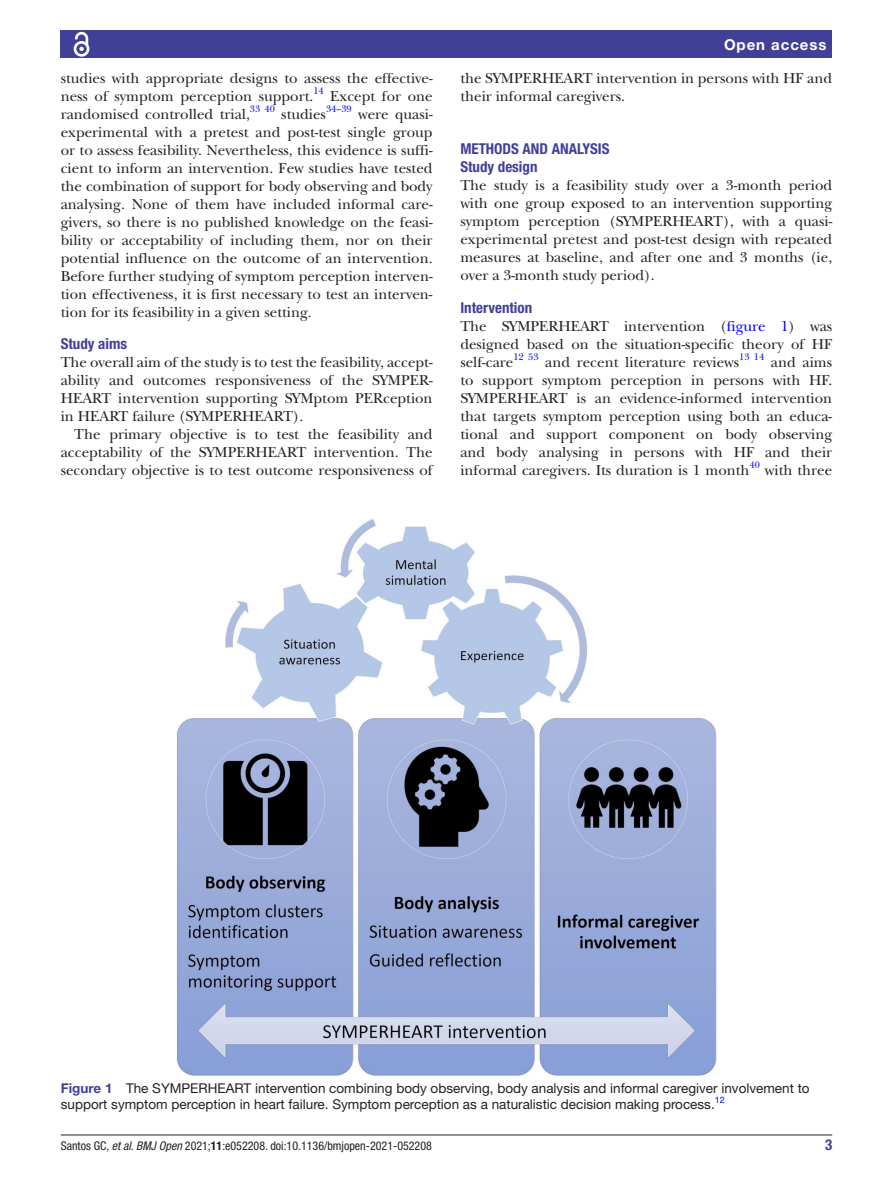
<style>
.page{position:relative;width:893px;height:1191px;background:#fff}
.page>*{position:absolute;margin:0;border:0;box-sizing:border-box;transform-origin:0 0}
.t1{font:15px/18px "New Baskerville";color:#231f20;text-align:justify}
.t2{font:700 condensed 15px/18px "Helvetica Neue LT Std";color:#414099}
.t3{font:700 15px "Helvetica Neue LT Std";letter-spacing:.065em;color:#fff}
.t4{font:13.5px/16.2px "Helvetica Neue LT Std";color:#231f20}
.t5{font:condensed 12px "Helvetica Neue LT Std";color:#231f20}
.t6{font:9.9px "New Baskerville";color:#00f}
.s1{color:#00f}
.s2{font-weight:700;color:#414099}
.s3{font-style:italic}
.s4{font-weight:700}
</style>
<div class="page">
<hr style="left:61px;top:1134px;width:771px;height:1px;background:#231f20">
<div style="left:61px;top:31px;width:771px;height:27px;background:#414099"></div>
<svg style="left:73px;top:31px;width:17px;height:26px"></svg>
<img style="left:176px;top:519px;width:540px;height:556px">
<p class="t1" style="left:61px;top:69px;width:373px">studies with appropriate designs to assess the effective&shy;ness of symptom perception support.</p>
<p class="t6" style="left:313px;top:85px;width:12px">14</p>
<p class="t1" style="left:330px;top:87px;width:104px">Except for one</p>
<p class="t1" style="left:61px;top:105px;width:191px">randomised controlled trial,</p>
<p class="t6" style="left:250px;top:103px;width:26px">33 40</p>
<p class="t1" style="left:281px;top:105px;width:46px">studies</p>
<p class="t6" style="left:326px;top:103px;width:27px">34–39</p>
<p class="t1" style="left:61px;top:105px;width:373px;text-indent:297px">were quasi&shy;experimental with a pretest and post-test single group or to assess feasibility. Nevertheless, this evidence is suffi&shy;cient to inform an intervention. Few studies have tested the combination of support for body observing and body analysing. None of them have included informal care&shy;givers, so there is no published knowledge on the feasi&shy;bility or acceptability of including them, nor on their potential influence on the outcome of an intervention.<br>Before further studying of symptom perception interven&shy;tion effectiveness, it is first necessary to test an interven&shy;tion for its feasibility in a given setting.</p>
<p class="t2" style="left:61px;top:334px;width:68px">Study aims</p>
<p class="t1" style="left:61px;top:353px;width:373px">The overall aim of the study is to test the feasibility, accept&shy;ability and outcomes responsiveness of the SYMPER-HEART intervention supporting SYMptom PERception in HEART failure (SYMPERHEART).</p>
<p class="t1" style="left:61px;top:425px;width:373px;text-indent:13px">The primary objective is to test the feasibility and acceptability of the SYMPERHEART intervention. The secondary objective is to test outcome responsiveness of</p>
<p class="t3" style="left:724px;top:35px;width:104px">Open access</p>
<p class="t1" style="left:460px;top:69px;width:373px">the SYMPERHEART intervention in persons with HF and their informal caregivers.</p>
<p class="t2" style="left:460px;top:139px;width:151px">METHODS AND ANALYSIS<br>Study design</p>
<p class="t1" style="left:460px;top:176px;width:373px">The study is a feasibility study over a 3-month period with one group exposed to an intervention supporting symptom perception (SYMPERHEART), with a quasi&shy;experimental pretest and post-test design with repeated measures at baseline, and after one and 3 months (ie, over a 3-month study period).</p>
<p class="t2" style="left:460px;top:298px;width:73px">Intervention</p>
<p class="t1" style="left:460px;top:317px;width:373px">The SYMPERHEART intervention (<span class="s1">figure 1</span>) was designed based on the situation-specific theory of HF self-care</p>
<p class="t6" style="left:513px;top:351px;width:27px">12 53</p>
<p class="t1" style="left:545px;top:353px;width:195px">and recent literature reviews</p>
<p class="t6" style="left:739px;top:351px;width:27px">13 14</p>
<p class="t1" style="left:460px;top:353px;width:373px;text-indent:311px">and aims to support symptom perception in persons with HF.<br>SYMPERHEART is an evidence-informed intervention that targets symptom perception using both an educa&shy;tional and support component on body observing and body analysing in persons with HF and their informal caregivers. Its duration is 1 month<sup>40</sup> with three</p>
<p class="t4" style="left:61px;top:1080px;width:750px"><span class="s2">Figure 1</span> The SYMPERHEART intervention combining body observing, body analysis and informal caregiver involvement to support symptom perception in heart failure. Symptom perception as a naturalistic decision making process.<sup>12</sup></p>
<p class="t5" style="left:61px;top:1138px;width:373px">Santos GC, <span class="s3">et al</span>. <span class="s3">BMJ Open</span> 2021;<span class="s4">11</span>:e052208. doi:10.1136/bmjopen-2021-052208</p>
<p class="t2" style="left:825px;top:1135px;width:9px">3</p>
</div>
